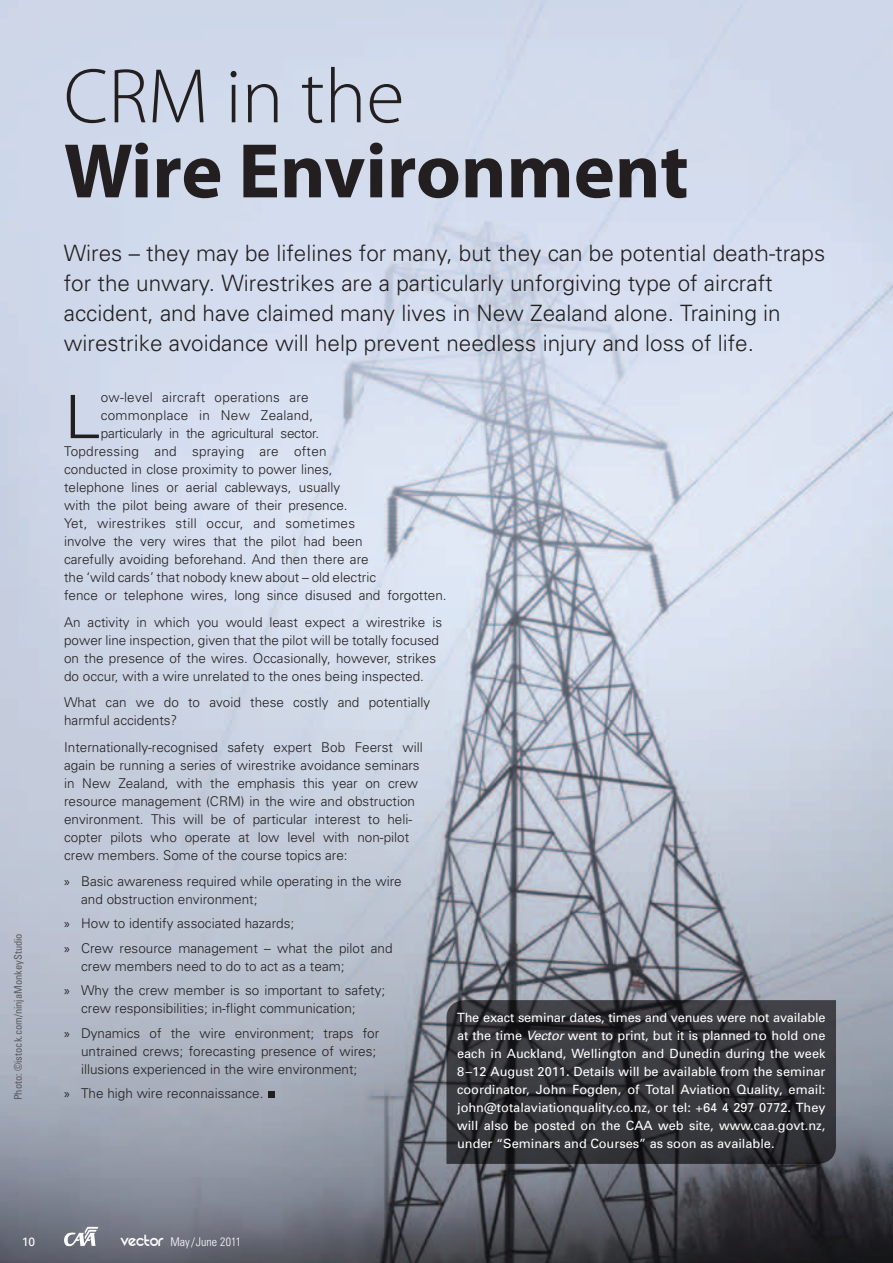
<style>
.page{position:relative;width:893px;height:1263px;background:#fff}
.page>*{position:absolute;margin:0;border:0;box-sizing:border-box;transform-origin:0 0}
.t1{font:700 78px "Myriad Pro";color:#231f20}
.t2{font:300 78px "Myriad Pro";color:#231f20}
.t3{font:300 59.85px "Univers";color:#231f20;scale:1.1 1}
.t4{font:300 22.5px/30px "Univers";color:#231f20}
.t5{font:300 13.5px/18px "Univers";color:#231f20}
.t6{font:300 13.5px "Univers";letter-spacing:.02em;color:#231f20}
.t7{font:300 13.5px "Univers";letter-spacing:-.02em;color:#231f20}
.t8{font:12.75px/18px "Univers";color:#fff;text-align:justify}
.t9{font:300 condensed 12px "Univers";color:#fff}
.t10{font:12px "Univers";color:#fff}
.t11{font:condensed 10.5px "Univers";color:#58595b}
.s1{font-family:"Myriad Pro";font-weight:400}
.s2{font-style:italic}
.s3{font-family:"REZ";font-weight:400;font-stretch:normal;font-size:18px}
</style>
<div class="page">
<img style="left:0;top:0;width:893px;height:1263px">
<svg style="left:446px;top:1000px;width:390px;height:164px;background:#343439"></svg>
<svg style="left:64px;top:1227px;width:34px;height:19px"></svg>
<div style="left:268px;top:1091px;width:7px;height:7px;background:#231f20"></div>
<h1 class="t2" style="left:64px;top:49px;width:342px">CRM in the</h1>
<h1 class="t1" style="left:64px;top:120px;width:626px">Wire Environment</h1>
<p class="t11" style="left:12px;top:1100px;width:169px;rotate:-90deg">Photo: ©istock.com/ninjaMonkeyStudio</p>
<p class="t4" style="left:64px;top:237px;width:763px">Wires – they may be lifelines for many, but they can be potential death-traps for the unwary. Wirestrikes are a particularly unforgiving type of aircraft accident, and have claimed many lives in New Zealand alone. Training in wirestrike avoidance will help prevent needless injury and loss of life.</p>
<h2 class="t3" style="left:64px;top:381px;width:35px">L</h2>
<p class="t6" style="left:101px;top:389px;width:209px">ow-level aircraft operations are</p>
<p class="t6" style="left:101px;top:407px;width:214px">commonplace in New Zealand,</p>
<p class="t7" style="left:101px;top:425px;width:220px">particularly in the agricultural sector.</p>
<p class="t6" style="left:64px;top:443px;width:264px">Topdressing and spraying are often</p>
<p class="t5" style="left:64px;top:460px;width:270px">conducted in close proximity to power lines,</p>
<p class="t5" style="left:64px;top:478px;width:278px">telephone lines or aerial cableways, usually</p>
<p class="t5" style="left:64px;top:496px;width:285px">with the pilot being aware of their presence.</p>
<p class="t6" style="left:64px;top:515px;width:293px">Yet, wirestrikes still occur, and sometimes</p>
<p class="t5" style="left:64px;top:532px;width:300px">involve the very wires that the pilot had been</p>
<p class="t5" style="left:64px;top:550px;width:306px">carefully avoiding beforehand. And then there are</p>
<p class="t5" style="left:64px;top:568px;width:313px">the ‘wild cards’ that nobody knew about – old electric</p>
<p class="t5" style="left:64px;top:586px;width:384px">fence or telephone wires, long since disused and forgotten.</p>
<p class="t5" style="left:64px;top:612px;width:379px">An activity in which you would least expect a wirestrike is power line inspection, given that the pilot will be totally focused on the presence of the wires. Occasionally, however, strikes do occur, with a wire unrelated to the ones being inspected.</p>
<p class="t5" style="left:64px;top:693px;width:368px">What can we do to avoid these costly and potentially harmful accidents?</p>
<p class="t5" style="left:64px;top:737px;width:360px">Internationally-recognised safety expert Bob Feerst will again be running a series of wirestrike avoidance seminars in New Zealand, with the emphasis this year on crew resource management (CRM) in the wire and obstruction environment. This will be of particular interest to heli&shy;copter pilots who operate at low level with non-pilot crew members. Some of the course topics are:</p>
<p class="t5" style="left:81px;top:872px;width:322px;text-indent:-17px"><span class="s1">»</span> Basic awareness required while operating in the wire and obstruction environment;</p>
<p class="t5" style="left:64px;top:911px;width:330px;line-height:24.5px"><span class="s1">»</span> How to identify associated hazards;<br><span class="s1">»</span> Crew resource management – what the pilot and</p>
<p class="t5" style="left:64px;top:953px;width:323px;line-height:24.5px;text-indent:17px">crew members need to do to act as a team;<br><span class="s1">»</span> Why the crew member is so important to safety;</p>
<p class="t5" style="left:64px;top:996px;width:317px;line-height:24.5px;text-align:center">crew responsibilities; in-flight communication;<br><span class="s1">»</span> Dynamics of the wire environment; traps for</p>
<p class="t5" style="left:81px;top:1041px;width:297px">untrained crews; forecasting presence of wires; illusions experienced in the wire environment;</p>
<p class="t5" style="left:64px;top:1084px;width:201px"><span class="s1">»</span> The high wire reconnaissance.</p>
<p class="t8" style="left:457px;top:1008px;width:370px">The exact seminar dates, times and venues were not available at the time <span class="s2">Vector</span> went to print, but it is planned to hold one each in Auckland, Wellington and Dunedin during the week 8 – 12 August 2011. Details will be available from the seminar coordinator, John Fogden, of Total Aviation Quality, email: john@totalaviationquality.co.nz, or tel: +64 4 297 0772. They will also be posted on the CAA web site, www.caa.govt.nz, under “Seminars and Courses” as soon as available.</p>
<p class="t10" style="left:22px;top:1234px;width:15px">10</p>
<p class="t9" style="left:121px;top:1234px;width:122px"><span class="s3">vector</span> May / June 2011</p>
</div>
